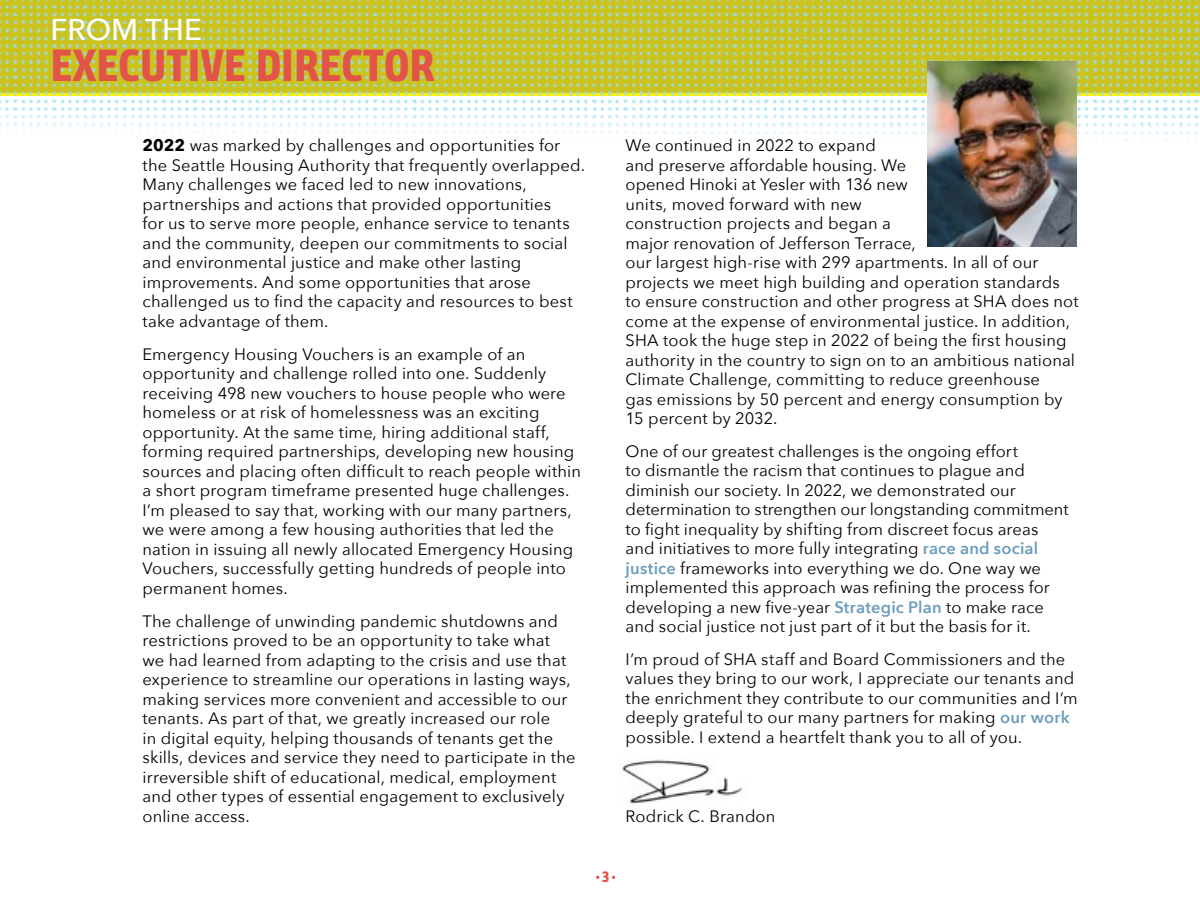
<style>
.page{position:relative;width:1200px;height:900px;background:#fff}
.page>*{position:absolute;margin:0;border:0;box-sizing:border-box;transform-origin:0 0}
.t1{font:45px "Bunday Sans Extra Bold Up";color:#e25348}
.t2{font:500 30px "Avenir Next";color:#fff}
.t3{font:16.5px/19.5px "Avenir Next";letter-spacing:.01em;color:#000}
.t4{font:15px "Bunday Sans Extra Bold Up";color:#e25348}
.s1{font-weight:700}
.s2{font-weight:600;color:#6d9dbd}
</style>
<div class="page">
<img style="left:0;top:0;width:1200px;height:152px">
<img style="left:928px;top:61px;width:148px;height:186px">
<img style="left:622px;top:759px;width:121px;height:45px">
<h2 class="t2" style="left:50px;top:5px;width:153px">FROM THE</h2>
<h1 class="t1" style="left:50px;top:38px;width:386px">EXECUTIVE DIRECTOR</h1>
<p class="t3" style="left:142px;top:135px;width:444px"><span class="s1">2022</span> was marked by challenges and opportunities for the Seattle Housing Authority that frequently overlapped.<br>Many challenges we faced led to new innovations, partnerships and actions that provided opportunities<br>for us to serve more people, enhance service to tenants and the community, deepen our commitments to social and environmental justice and make other lasting improvements. And some opportunities that arose challenged us to find the capacity and resources to best take advantage of them.</p>
<p class="t3" style="left:142px;top:344px;width:440px">Emergency Housing Vouchers is an example of an opportunity and challenge rolled into one. Suddenly receiving 498 new vouchers to house people who were homeless or at risk of homelessness was an exciting opportunity. At the same time, hiring additional staff, forming required partnerships, developing new housing sources and placing often difficult to reach people within a short program timeframe presented huge challenges.<br>I’m pleased to say that, working with our many partners, we were among a few housing authorities that led the nation in issuing all newly allocated Emergency Housing Vouchers, successfully getting hundreds of people into permanent homes.</p>
<p class="t3" style="left:142px;top:611px;width:435px">The challenge of unwinding pandemic shutdowns and restrictions proved to be an opportunity to take what we had learned from adapting to the crisis and use that experience to streamline our operations in lasting ways, making services more convenient and accessible to our tenants. As part of that, we greatly increased our role<br>in digital equity, helping thousands of tenants get the skills, devices and service they need to participate in the irreversible shift of educational, medical, employment and other types of essential engagement to exclusively online access.</p>
<p class="t3" style="left:626px;top:135px;width:455px">We continued in 2022 to expand<br>and preserve affordable housing. We<br>opened Hinoki at Yesler with 136 new<br>units, moved forward with new<br>construction projects and began a<br>major renovation of Jefferson Terrace,<br>our largest high-rise with 299 apartments. In all of our projects we meet high building and operation standards to ensure construction and other progress at SHA does not come at the expense of environmental justice. In addition, SHA took the huge step in 2022 of being the first housing authority in the country to sign on to an ambitious national Climate Challenge, committing to reduce greenhouse<br>gas emissions by 50 percent and energy consumption by 15 percent by 2032.</p>
<p class="t3" style="left:626px;top:440px;width:444px">One of our greatest challenges is the ongoing effort<br>to dismantle the racism that continues to plague and diminish our society. In 2022, we demonstrated our determination to strengthen our longstanding commitment to fight inequality by shifting from discreet focus areas and initiatives to more fully integrating <span class="s2">race and social justice</span> frameworks into everything we do. One way we implemented this approach was refining the process for developing a new five-year <span class="s2">Strategic Plan</span> to make race and social justice not just part of it but the basis for it.</p>
<p class="t3" style="left:626px;top:648px;width:454px">I’m proud of SHA staff and Board Commissioners and the values they bring to our work, I appreciate our tenants and the enrichment they contribute to our communities and I’m deeply grateful to our many partners for making <span class="s2">our work </span>possible. I extend a heartfelt thank you to all of you.</p>
<p class="t3" style="left:626px;top:806px;width:151px">Rodrick C. Brandon</p>
<p class="t4" style="left:602px;top:868px;width:9px">3</p>
</div>
